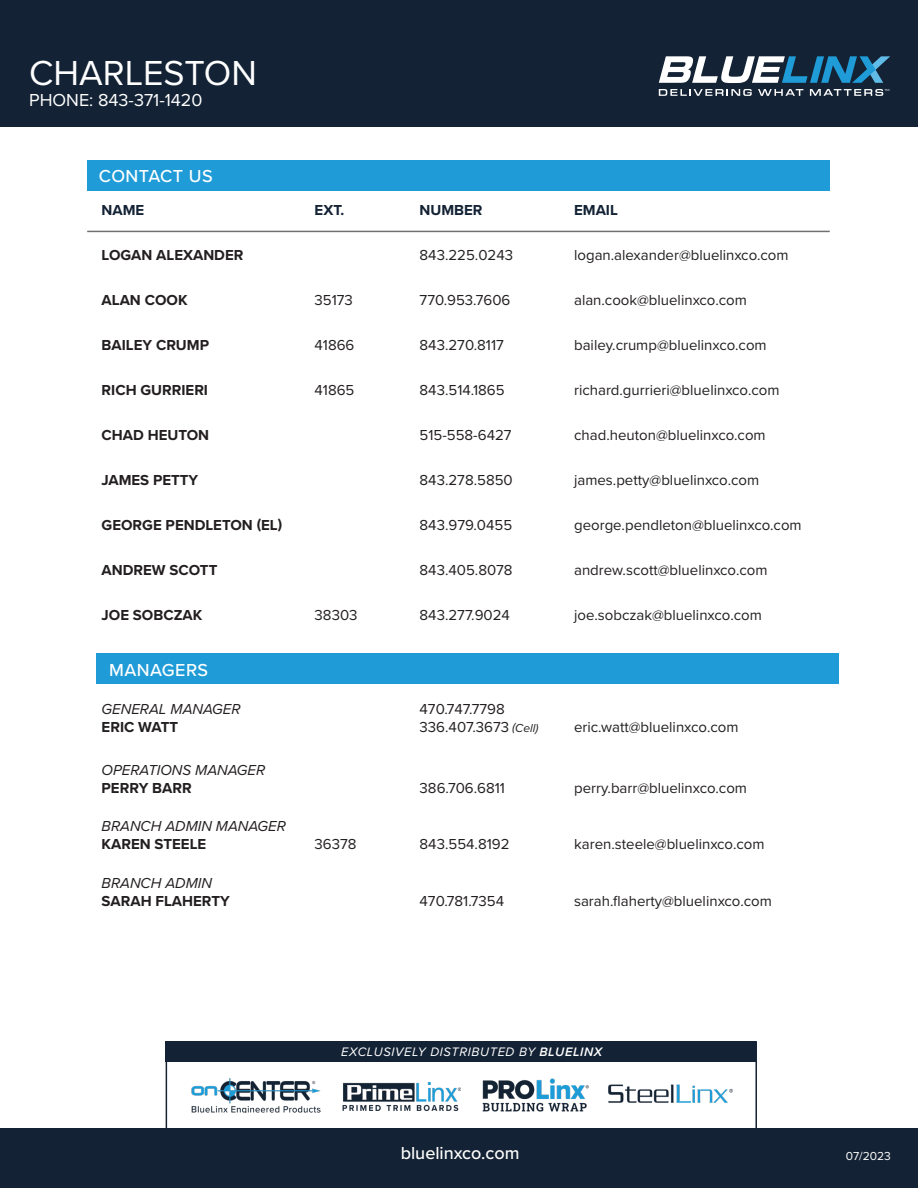
<style>
.page{position:relative;width:918px;height:1188px;background:#fff}
.page>*{position:absolute;margin:0;border:0;box-sizing:border-box;transform-origin:0 0}
.t1{font:36px "Proxima Nova";color:#fff}
.t2{font:18px "Proxima Nova";color:#fff}
.t3{font:500 18px "Proxima Nova";letter-spacing:.025em;color:#fff}
.t4{font:500 18px "Proxima Nova";color:#fff}
.text{font:15px "Proxima Nova";color:#231f20}
.text-2{font:700 15px/18px "Proxima Nova";color:#231f20}
.text-3{font:italic 15px/18px "Proxima Nova";color:#231f20}
.text-4{font:700 15px "Proxima Nova";color:#132234}
.STANDARD_LC_SUBHEAD_CATEGORY{font:italic 12.75px "Proxima Nova";letter-spacing:.05em;color:#fff}
.t5{font:12px "Proxima Nova";color:#fff}
.s1{font-style:italic;font-size:12px}
.s2{font-weight:700;font-style:normal}
.s3{font-weight:400;font-style:italic}
.s4{font-weight:600}
</style>
<div class="page">
<div style="left:0;top:0;width:918px;height:127px;background:#132234"></div>
<div style="left:0;top:1128px;width:918px;height:60px;background:#132234"></div>
<svg style="left:659px;top:89px;width:93px;height:7px"></svg>
<svg style="left:758px;top:89px;width:45px;height:7px"></svg>
<svg style="left:810px;top:89px;width:79px;height:7px"></svg>
<svg style="left:659px;top:56px;width:231px;height:27px"></svg>
<div style="left:87px;top:160px;width:743px;height:31px;background:#1f9bd7"></div>
<hr style="left:87px;top:231px;width:743px;height:1px;background:#717074">
<div style="left:96px;top:653px;width:743px;height:31px;background:#1f9bd7"></div>
<img style="left:191px;top:1078px;width:129px;height:35px">
<img style="left:608px;top:1084px;width:125px;height:19px">
<img style="left:342px;top:1083px;width:119px;height:28px">
<img style="left:482px;top:1079px;width:107px;height:33px">
<div style="left:166px;top:1041px;width:590px;height:21px;background:#132234"></div>
<hr style="left:166px;top:1057px;width:1px;height:77px;background:#132234">
<hr style="left:755px;top:1041px;width:2px;height:93px;background:#132234">
<h1 class="t1" style="left:29px;top:46px;width:229px">CHARLESTON</h1>
<p class="t2" style="left:29px;top:87px;width:175px">PHONE: 843-371-1420</p>
<p class="t3" style="left:99px;top:162px;width:115px">CONTACT US</p>
<p class="text-4" style="left:102px;top:199px;width:44px">NAME</p>
<p class="text-4" style="left:315px;top:199px;width:31px">EXT.</p>
<p class="text-4" style="left:420px;top:199px;width:65px">NUMBER</p>
<p class="text-4" style="left:574px;top:199px;width:45px">EMAIL</p>
<p class="text-2" style="left:102px;top:246px;width:143px">LOGAN ALEXANDER</p>
<p class="text" style="left:420px;top:244px;width:95px">843.225.0243</p>
<p class="text" style="left:574px;top:244px;width:216px">logan.alexander@bluelinxco.com</p>
<p class="text-2" style="left:102px;top:291px;width:87px">ALAN COOK</p>
<p class="text" style="left:315px;top:289px;width:40px">35173</p>
<p class="text" style="left:420px;top:289px;width:92px">770.953.7606</p>
<p class="text" style="left:574px;top:289px;width:174px">alan.cook@bluelinxco.com</p>
<p class="text-2" style="left:102px;top:336px;width:109px">BAILEY CRUMP</p>
<p class="text" style="left:315px;top:334px;width:41px">41866</p>
<p class="text" style="left:420px;top:334px;width:86px">843.270.8117</p>
<p class="text" style="left:574px;top:334px;width:194px">bailey.crump@bluelinxco.com</p>
<p class="text-2" style="left:102px;top:381px;width:108px">RICH GURRIERI</p>
<p class="text" style="left:315px;top:379px;width:41px">41865</p>
<p class="text" style="left:420px;top:379px;width:86px">843.514.1865</p>
<p class="text" style="left:574px;top:379px;width:207px">richard.gurrieri@bluelinxco.com</p>
<p class="text-2" style="left:102px;top:426px;width:109px">CHAD HEUTON</p>
<p class="text" style="left:420px;top:424px;width:93px">515-558-6427</p>
<p class="text" style="left:574px;top:424px;width:193px">chad.heuton@bluelinxco.com</p>
<p class="text-2" style="left:102px;top:471px;width:98px">JAMES PETTY</p>
<p class="text" style="left:420px;top:469px;width:95px">843.278.5850</p>
<p class="text" style="left:574px;top:469px;width:187px">james.petty@bluelinxco.com</p>
<p class="text-2" style="left:102px;top:516px;width:182px">GEORGE PENDLETON (EL)</p>
<p class="text" style="left:420px;top:514px;width:94px">843.979.0455</p>
<p class="text" style="left:574px;top:514px;width:229px">george.pendleton@bluelinxco.com</p>
<p class="text-2" style="left:102px;top:561px;width:117px">ANDREW SCOTT</p>
<p class="text" style="left:420px;top:559px;width:95px">843.405.8078</p>
<p class="text" style="left:574px;top:559px;width:195px">andrew.scott@bluelinxco.com</p>
<p class="text-2" style="left:102px;top:606px;width:102px">JOE SOBCZAK</p>
<p class="text" style="left:315px;top:604px;width:44px">38303</p>
<p class="text" style="left:420px;top:604px;width:92px">843.277.9024</p>
<p class="text" style="left:574px;top:604px;width:189px">joe.sobczak@bluelinxco.com</p>
<p class="t3" style="left:109px;top:656px;width:101px">MANAGERS</p>
<p class="text-3" style="left:102px;top:700px;width:140px">GENERAL MANAGER</p>
<p class="text" style="left:420px;top:698px;width:87px">470.747.7798</p>
<p class="text-2" style="left:102px;top:718px;width:78px">ERIC WATT</p>
<p class="text" style="left:420px;top:716px;width:120px">336.407.3673 <span class="s1">(Cell)</span></p>
<p class="text" style="left:574px;top:716px;width:166px">eric.watt@bluelinxco.com</p>
<p class="text-3" style="left:102px;top:760px;width:165px">OPERATIONS MANAGER<br><span class="s2">PERRY BARR</span></p>
<p class="text" style="left:420px;top:777px;width:87px">386.706.6811</p>
<p class="text" style="left:574px;top:777px;width:174px">perry.barr@bluelinxco.com</p>
<p class="text-3" style="left:102px;top:817px;width:186px">BRANCH ADMIN MANAGER<br><span class="s2">KAREN STEELE</span></p>
<p class="text-2" style="left:102px;top:873px;width:130px"><span class="s3">BRANCH ADMIN<br></span>SARAH FLAHERTY</p>
<p class="text" style="left:315px;top:833px;width:44px">36378</p>
<p class="text" style="left:420px;top:833px;width:91px">843.554.8192</p>
<p class="text" style="left:574px;top:833px;width:192px">karen.steele@bluelinxco.com</p>
<p class="text" style="left:420px;top:889px;width:86px">470.781.7354</p>
<p class="text" style="left:574px;top:889px;width:199px">sarah.flaherty@bluelinxco.com</p>
<p class="STANDARD_LC_SUBHEAD_CATEGORY" style="left:341px;top:1043px;width:263px">EXCLUSIVELY DISTRIBUTED BY <span class="s4">BLUELINX</span></p>
<p class="t4" style="left:401px;top:1140px;width:120px">bluelinxco.com</p>
<p class="t5" style="left:846px;top:1147px;width:47px">07/2023</p>
</div>
